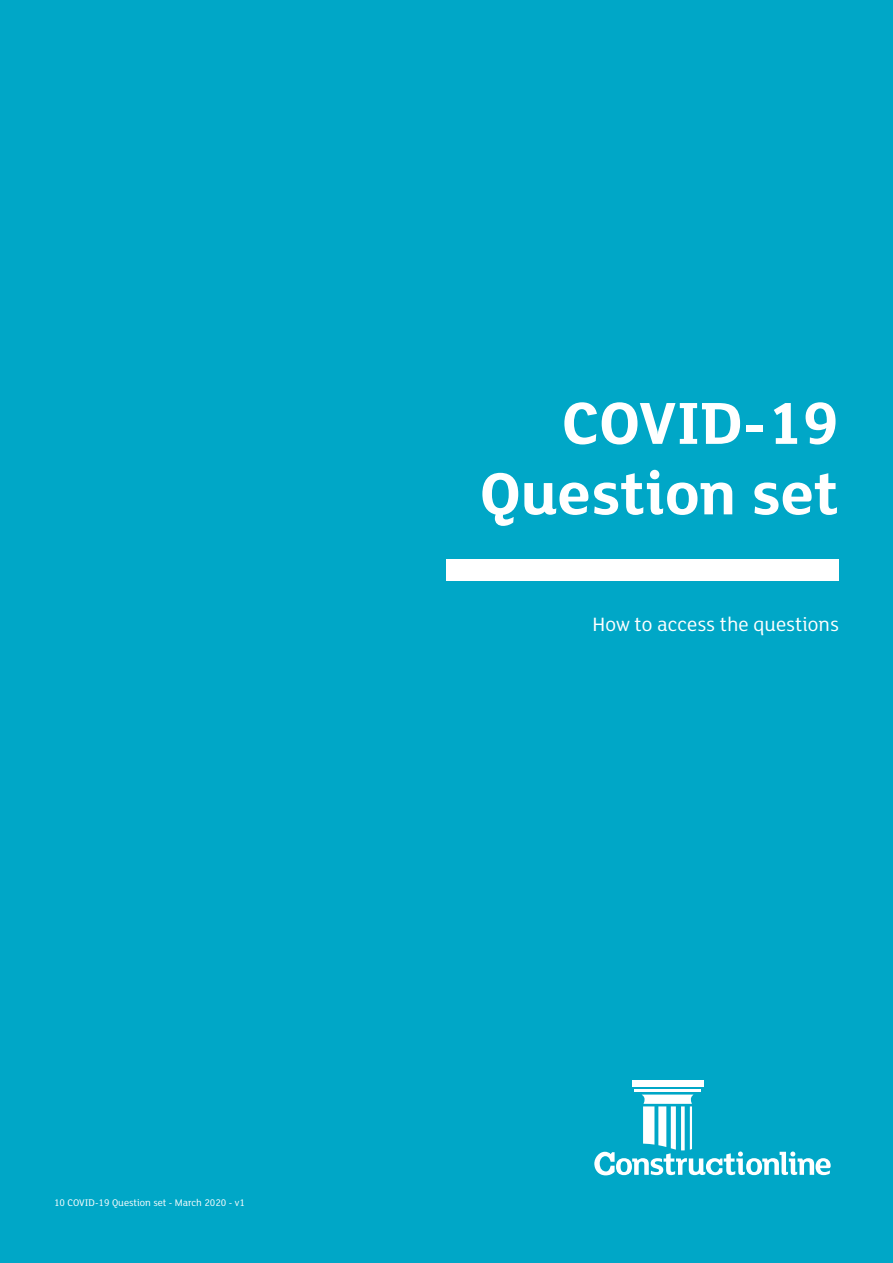
<style>
.page{position:relative;width:893px;height:1263px;background:#00a7c7}
.page>*{position:absolute;margin:0;border:0;box-sizing:border-box;transform-origin:0 0}
.t1{font:700 64.5px/70.5px "FS Lola";color:#fff;text-align:right}
.t2{font:21px "FS Lola";color:#fff}
.t3{font:10.5px "FS Lola";color:#fff}
</style>
<div class="page">
<hr style="left:635px;top:1089px;width:66px;height:2px;background:#fff">
<div style="left:632px;top:1081px;width:71px;height:6px;background:#fff"></div>
<svg style="left:594px;top:1094px;width:237px;height:81px"></svg>
<div style="left:446px;top:559px;width:393px;height:22px;background:#fff"></div>
<p class="t3" style="left:54px;top:1195px;width:192px">10 COVID-19 Question set - March 2020 - v1</p>
<h1 class="t1" style="left:480px;top:384px;width:360px">COVID-19<br>Question set</h1>
<h2 class="t2" style="left:593px;top:610px;width:248px">How to access the questions</h2>
</div>
